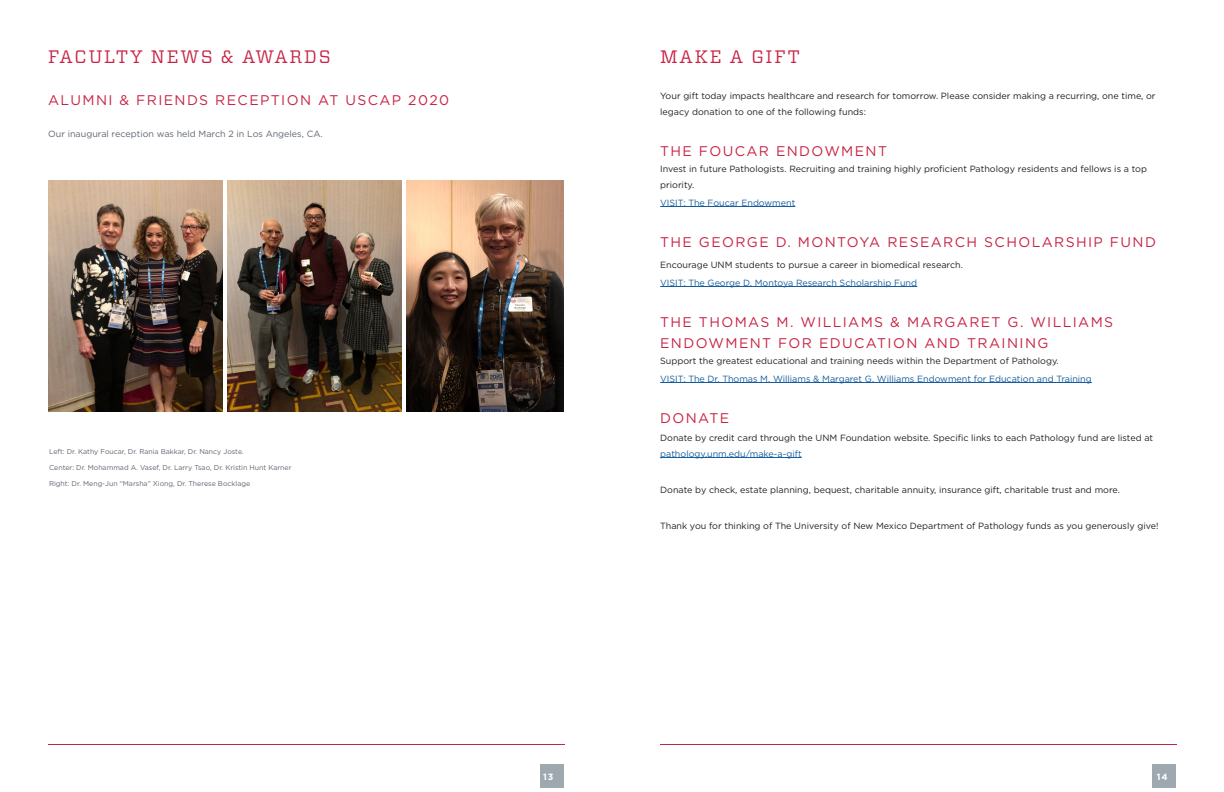
<style>
.page{position:relative;width:1224px;height:792px;background:#fff}
.page>*{position:absolute;margin:0;border:0;box-sizing:border-box;transform-origin:0 0}
.Paragraph_Style_1{font:18px "Vitesse";letter-spacing:.1em;color:#c82344}
.Paragraph_Style_1-2{font:14px/21px "Gotham";letter-spacing:.1em;color:#c82344}
.Paragraph_Style_1-3{font:9px/16px "Gotham";color:#231f20}
.Paragraph_Style_1-4{font:9px "Gotham";color:#175d9e}
.Paragraph_Style_1-5{font:9px "Gotham";color:#5e6570}
.t1{font:700 9px "Gotham";color:#fff}
.Paragraph_Style_1-6{font:7px "Gotham";color:#5e6570}
.s1{color:#175d9e}
</style>
<div class="page">
<div style="left:540px;top:764px;width:24px;height:24px;background:#9da8af"></div>
<div style="left:1152px;top:764px;width:24px;height:24px;background:#9da8af"></div>
<hr style="left:660px;top:206px;width:135px;height:1px;background:#175d9e">
<hr style="left:660px;top:286px;width:257px;height:1px;background:#175d9e">
<hr style="left:660px;top:382px;width:432px;height:1px;background:#175d9e">
<hr style="left:660px;top:457px;width:142px;height:1px;background:#175d9e">
<img style="left:48px;top:180px;width:174px;height:232px">
<img style="left:407px;top:180px;width:157px;height:232px">
<img style="left:227px;top:180px;width:174px;height:232px">
<p class="Paragraph_Style_1" style="left:48px;top:44px;width:284px">FACULTY NEWS &amp; AWARDS</p>
<p class="Paragraph_Style_1-2" style="left:48px;top:89px;width:402px">ALUMNI &amp; FRIENDS RECEPTION AT USCAP 2020</p>
<p class="Paragraph_Style_1-5" style="left:48px;top:128px;width:276px">Our inaugural reception was held March 2 in Los Angeles, CA.</p>
<p class="Paragraph_Style_1-6" style="left:49px;top:447px;width:196px">Left: Dr. Kathy Foucar, Dr. Rania Bakkar, Dr. Nancy Joste.</p>
<p class="Paragraph_Style_1-6" style="left:49px;top:463px;width:244px">Center: Dr. Mohammad A. Vasef, Dr. Larry Tsao, Dr. Kristin Hunt Karner</p>
<p class="Paragraph_Style_1-6" style="left:49px;top:479px;width:203px">Right: Dr. Meng-Jun “Marsha” Xiong, Dr. Therese Bocklage</p>
<p class="Paragraph_Style_1" style="left:660px;top:44px;width:141px">MAKE A GIFT</p>
<p class="Paragraph_Style_1-3" style="left:660px;top:87px;width:497px">Your gift today impacts healthcare and research for tomorrow. Please consider making a recurring, one time, or legacy donation to one of the following funds:</p>
<p class="Paragraph_Style_1-2" style="left:660px;top:140px;width:228px">THE FOUCAR ENDOWMENT</p>
<p class="Paragraph_Style_1-3" style="left:660px;top:160px;width:488px">Invest in future Pathologists. Recruiting and training highly proficient Pathology residents and fellows is a top priority.</p>
<p class="Paragraph_Style_1-4" style="left:660px;top:197px;width:137px">VISIT: The Foucar Endowment</p>
<p class="Paragraph_Style_1-2" style="left:660px;top:231px;width:497px">THE GEORGE D. MONTOYA RESEARCH SCHOLARSHIP FUND</p>
<p class="Paragraph_Style_1-3" style="left:660px;top:256px;width:304px">Encourage UNM students to pursue a career in biomedical research.</p>
<p class="Paragraph_Style_1-4" style="left:660px;top:277px;width:258px">VISIT: The George D. Montoya Research Scholarship Fund</p>
<p class="Paragraph_Style_1-2" style="left:660px;top:311px;width:455px">THE THOMAS M. WILLIAMS &amp; MARGARET G. WILLIAMS<br>ENDOWMENT FOR EDUCATION AND TRAINING</p>
<p class="Paragraph_Style_1-3" style="left:660px;top:352px;width:400px">Support the greatest educational and training needs within the Department of Pathology.</p>
<p class="Paragraph_Style_1-4" style="left:660px;top:373px;width:433px">VISIT: The Dr. Thomas M. Williams &amp; Margaret G. Williams Endowment for Education and Training</p>
<p class="Paragraph_Style_1-2" style="left:660px;top:407px;width:71px">DONATE</p>
<p class="Paragraph_Style_1-3" style="left:660px;top:429px;width:494px">Donate by credit card through the UNM Foundation website. Specific links to each Pathology fund are listed at <span class="s1">pathology.unm.edu/make-a-gift</span></p>
<p class="Paragraph_Style_1-3" style="left:660px;top:481px;width:461px">Donate by check, estate planning, bequest, charitable annuity, insurance gift, charitable trust and more.</p>
<p class="Paragraph_Style_1-3" style="left:660px;top:517px;width:500px">Thank you for thinking of The University of New Mexico Department of Pathology funds as you generously give!</p>
<p class="t1" style="left:543px;top:770px;width:12px">13</p>
<p class="t1" style="left:1157px;top:770px;width:12px">14</p>
</div>
